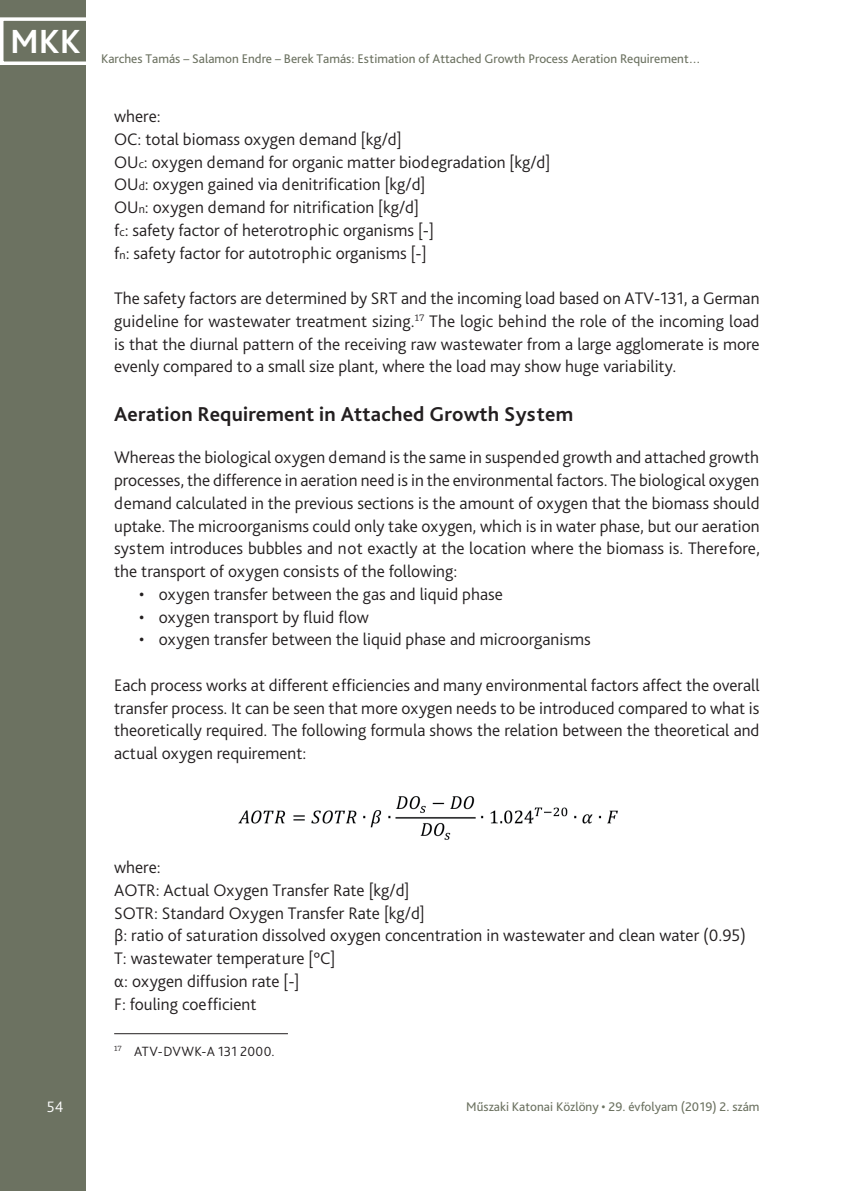
<style>
.page{position:relative;width:844px;height:1191px;background:#fff}
.page>*{position:absolute;margin:0;border:0;box-sizing:border-box;transform-origin:0 0}
.t1{font:700 35px "Bliss Pro";color:#fff}
.Címsor_1{font:700 21px "Bliss Pro";letter-spacing:.01em;color:#231f20}
.Szöveg_1st{font:300 17.5px/22.8px "Bliss Pro";color:#231f20;text-align:justify}
.Szöveg_1st___3_mm{font:300 17.5px/22.8px "Bliss Pro";color:#231f20;text-align:justify}
.t2{font:300 15.75px "Bliss Pro";color:#fff}
.Lábjegyzet{font:300 14px "Bliss Pro";letter-spacing:.015em;color:#231f20}
.t3{font:13.12px "Bliss Pro";color:#6c7261}
.s1{font-size:12.25px}
</style>
<div class="page">
<div style="left:0;top:0;width:85px;height:1191px;background:#6c7261"></div>
<div style="left:0;top:17px;width:94px;height:48px;border:4px solid #fff"></div>
<img style="left:238px;top:796px;width:380px;height:44px">
<hr style="left:114px;top:1033px;width:174px;height:1px;background:#231f20">
<h1 class="t1" style="left:10px;top:20px;width:72px">MKK</h1>
<p class="t3" style="left:101px;top:50px;width:601px">Karches Tamás – Salamon Endre – Berek Tamás: Estimation of Attached Growth Process Aeration Requirement…</p>
<p class="Szöveg_1st" style="left:114px;top:104px;width:48px">where:</p>
<p class="Szöveg_1st" style="left:114px;top:127px;width:289px">OC: total biomass oxygen demand [kg/d]</p>
<p class="Szöveg_1st" style="left:114px;top:150px;width:437px">OU<span class="s1">c</span>: oxygen demand for organic matter biodegradation [kg/d]</p>
<p class="Szöveg_1st" style="left:114px;top:173px;width:313px">OU<span class="s1">d</span>: oxygen gained via denitrification [kg/d]</p>
<p class="Szöveg_1st" style="left:114px;top:195px;width:306px">OU<span class="s1">n</span>: oxygen demand for nitrification [kg/d]</p>
<p class="Szöveg_1st" style="left:114px;top:218px;width:321px">f<span class="s1">c</span>: safety factor of heterotrophic organisms [-]</p>
<p class="Szöveg_1st" style="left:114px;top:241px;width:314px">f<span class="s1">n</span>: safety factor for autotrophic organisms [-]</p>
<p class="Szöveg_1st___3_mm" style="left:114px;top:286px;width:646px">The safety factors are determined by SRT and the incoming load based on ATV-131, a German guideline for wastewater treatment sizing.<sup>17</sup> The logic behind the role of the incoming load is that the diurnal pattern of the receiving raw wastewater from a large agglomerate is more evenly compared to a small size plant, where the load may show huge variability.</p>
<p class="Címsor_1" style="left:114px;top:401px;width:460px">Aeration Requirement in Attached Growth System</p>
<p class="Szöveg_1st" style="left:114px;top:446px;width:647px">Whereas the biological oxygen demand is the same in suspended growth and attached growth processes, the difference in aeration need is in the environmental factors. The biological oxygen demand calculated in the previous sections is the amount of oxygen that the biomass should uptake. The microorganisms could only take oxygen, which is in water phase, but our aeration system introduces bubbles and not exactly at the location where the biomass is. Therefore, the transport of oxygen consists of the following:</p>
<p class="Szöveg_1st" style="left:139px;top:582px;width:365px">• oxygen transfer between the gas and liquid phase</p>
<p class="Szöveg_1st" style="left:139px;top:605px;width:231px">• oxygen transport by fluid flow</p>
<p class="Szöveg_1st" style="left:139px;top:628px;width:453px">• oxygen transfer between the liquid phase and microorganisms</p>
<p class="Szöveg_1st___3_mm" style="left:114px;top:673px;width:646px">Each process works at different efficiencies and many environmental factors affect the overall transfer process. It can be seen that more oxygen needs to be introduced compared to what is theoretically required. The following formula shows the relation between the theoretical and actual oxygen requirement:</p>
<p class="Szöveg_1st" style="left:114px;top:855px;width:48px">where:</p>
<p class="Szöveg_1st" style="left:114px;top:878px;width:297px">AOTR: Actual Oxygen Transfer Rate [kg/d]</p>
<p class="Szöveg_1st" style="left:114px;top:901px;width:312px">SOTR: Standard Oxygen Transfer Rate [kg/d]</p>
<p class="Szöveg_1st" style="left:114px;top:923px;width:633px">β: ratio of saturation dissolved oxygen concentration in wastewater and clean water (0.95)</p>
<p class="Szöveg_1st" style="left:114px;top:946px;width:223px">T: wastewater temperature [°C]</p>
<p class="Szöveg_1st" style="left:114px;top:969px;width:187px">α: oxygen diffusion rate [-]</p>
<p class="Szöveg_1st" style="left:114px;top:992px;width:144px">F: fouling coefficient</p>
<p class="Lábjegyzet" style="left:114px;top:1042px;width:162px"><sup>17</sup> ATV-DVWK-A 131 2000.</p>
<p class="t2" style="left:47px;top:1097px;width:18px">54</p>
<p class="t3" style="left:466px;top:1098px;width:295px">Műszaki Katonai Közlöny • 29. évfolyam (2019) 2. szám</p>
</div>
